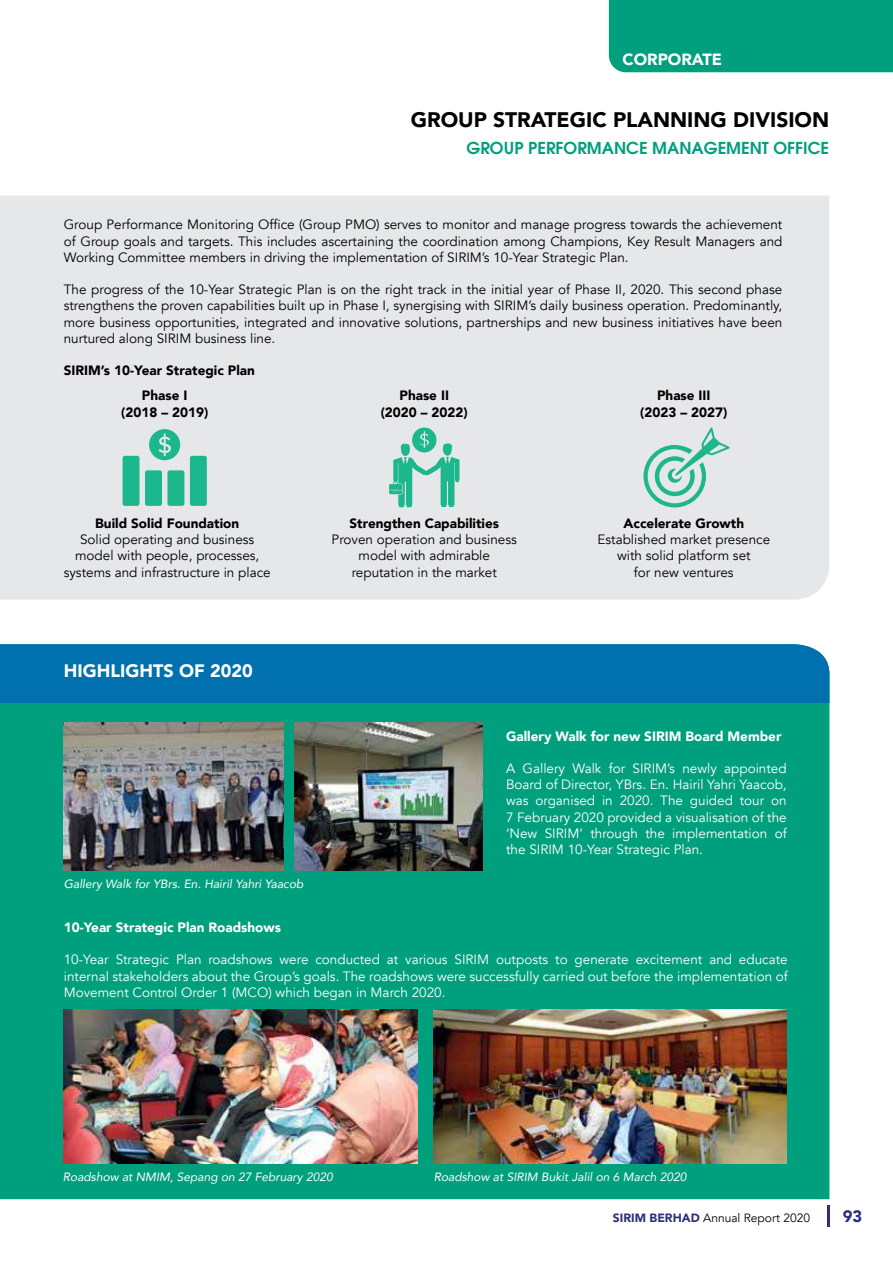
<style>
.page{position:relative;width:893px;height:1263px;background:#fff}
.page>*{position:absolute;margin:0;border:0;box-sizing:border-box;transform-origin:0 0}
.t1{font:900 21px "Avenir";color:#000}
.t2{font:900 18px "Avenir";color:#fff}
.t3{font:600 16.5px "Avant Garde";color:#009f7d}
.t4{font:900 16.5px "Avenir";color:#2e307f}
.t5{font:900 16.2px "Avenir";color:#fff}
.t6{font:13.5px/16.2px "Avenir";color:#000;text-align:center}
.t7{font:13.5px/16.2px "Avenir";color:#fff;text-align:justify}
.t8{font:900 13.5px/16.2px "Avenir";color:#000;text-align:center}
.t9{font:900 13.5px "Avenir";color:#fff}
.t10{font:italic 12px "Avenir";color:#fff}
.t11{font:12px "Avenir";color:#000}
.s1{font-weight:900;color:#2e307f}
</style>
<div class="page">
<div style="left:609px;top:0;width:284px;height:72px;background:#009f7d"></div>
<div style="left:0;top:703px;width:829px;height:496px;background:#009f7d"></div>
<div style="left:0;top:644px;width:829px;height:59px;background:#0071ae"></div>
<div style="left:0;top:196px;width:829px;height:404px;background:#e6e7e8"></div>
<img style="left:294px;top:723px;width:189px;height:147px">
<img style="left:64px;top:723px;width:219px;height:147px">
<div style="left:190px;top:456px;width:17px;height:50px;background:#1cb78d;border-radius:2px"></div>
<div style="left:123px;top:456px;width:17px;height:50px;background:#1cb78d;border-radius:2px"></div>
<div style="left:145px;top:470px;width:17px;height:36px;background:#1cb78d;border-radius:2px"></div>
<div style="left:167px;top:470px;width:17px;height:36px;background:#1cb78d;border-radius:2px"></div>
<svg style="left:149px;top:429px;width:31px;height:31px"></svg>
<svg style="left:643px;top:427px;width:87px;height:80px;background:#b5dbd2"></svg>
<img style="left:64px;top:1009px;width:353px;height:155px">
<img style="left:434px;top:1009px;width:353px;height:155px">
<svg style="left:389px;top:428px;width:70px;height:79px;background:#90d2c1"></svg>
<hr style="left:827px;top:1205px;width:2px;height:21px;background:#2e307f">
<p class="t5" style="left:623px;top:45px;width:101px">CORPORATE</p>
<h1 class="t1" style="left:411px;top:102px;width:420px">GROUP STRATEGIC PLANNING DIVISION</h1>
<p class="t3" style="left:466px;top:135px;width:364px">GROUP PERFORMANCE MANAGEMENT OFFICE</p>
<p class="t6" style="left:64px;top:217px;width:720px;text-align:justify">Group Performance Monitoring Office (Group PMO) serves to monitor and manage progress towards the achievement of Group goals and targets. This includes ascertaining the coordination among Champions, Key Result Managers and Working Committee members in driving the implementation of SIRIM’s 10-Year Strategic Plan.</p>
<p class="t6" style="left:64px;top:282px;width:720px;text-align:justify">The progress of the 10-Year Strategic Plan is on the right track in the initial year of Phase II, 2020. This second phase strengthens the proven capabilities built up in Phase I, synergising with SIRIM’s daily business operation. Predominantly, more business opportunities, integrated and innovative solutions, partnerships and new business initiatives have been nurtured along SIRIM business line.</p>
<p class="t8" style="left:64px;top:362px;width:193px">SIRIM’s 10-Year Strategic Plan</p>
<p class="t8" style="left:121px;top:387px;width:89px">Phase I<br>(2018 – 2019)</p>
<p class="t8" style="left:381px;top:387px;width:89px">Phase II (2020 – 2022)</p>
<p class="t8" style="left:640px;top:387px;width:89px">Phase III (2023 – 2027)</p>
<p class="t8" style="left:95px;top:515px;width:146px">Build Solid Foundation</p>
<p class="t6" style="left:64px;top:532px;width:208px">Solid operating and business model with people, processes, systems and infrastructure in place</p>
<p class="t8" style="left:349px;top:515px;width:151px">Strengthen Capabilities</p>
<p class="t6" style="left:332px;top:532px;width:187px">Proven operation and business model with admirable reputation in the market</p>
<p class="t8" style="left:624px;top:515px;width:122px">Accelerate Growth</p>
<p class="t6" style="left:597px;top:532px;width:174px">Established market presence with solid platform set<br>for new ventures</p>
<h2 class="t2" style="left:64px;top:655px;width:190px">HIGHLIGHTS OF 2020</h2>
<p class="t10" style="left:64px;top:877px;width:241px">Gallery Walk for YBrs. En. Hairil Yahri Yaacob</p>
<p class="t9" style="left:506px;top:724px;width:277px">Gallery Walk for new SIRIM Board Member</p>
<p class="t7" style="left:506px;top:760px;width:282px">A Gallery Walk for SIRIM’s newly appointed Board of Director, YBrs. En. Hairil Yahri Yaacob, was organised in 2020. The guided tour on 7 February 2020 provided a visualisation of the ‘New SIRIM’ through the implementation of the SIRIM 10-Year Strategic Plan.</p>
<p class="t9" style="left:64px;top:916px;width:219px">10-Year Strategic Plan Roadshows</p>
<p class="t7" style="left:64px;top:952px;width:725px">10-Year Strategic Plan roadshows were conducted at various SIRIM outposts to generate excitement and educate internal stakeholders about the Group’s goals. The roadshows were successfully carried out before the implementation of Movement Control Order 1 (MCO) which began in March 2020.</p>
<p class="t10" style="left:63px;top:1170px;width:271px">Roadshow at NMIM, Sepang on 27 February 2020</p>
<p class="t10" style="left:434px;top:1170px;width:254px">Roadshow at SIRIM Bukit Jalil on 6 March 2020</p>
<p class="t11" style="left:613px;top:1210px;width:199px"><span class="s1">SIRIM BERHAD</span> Annual Report 2020</p>
<p class="t4" style="left:843px;top:1202px;width:21px">93</p>
</div>
